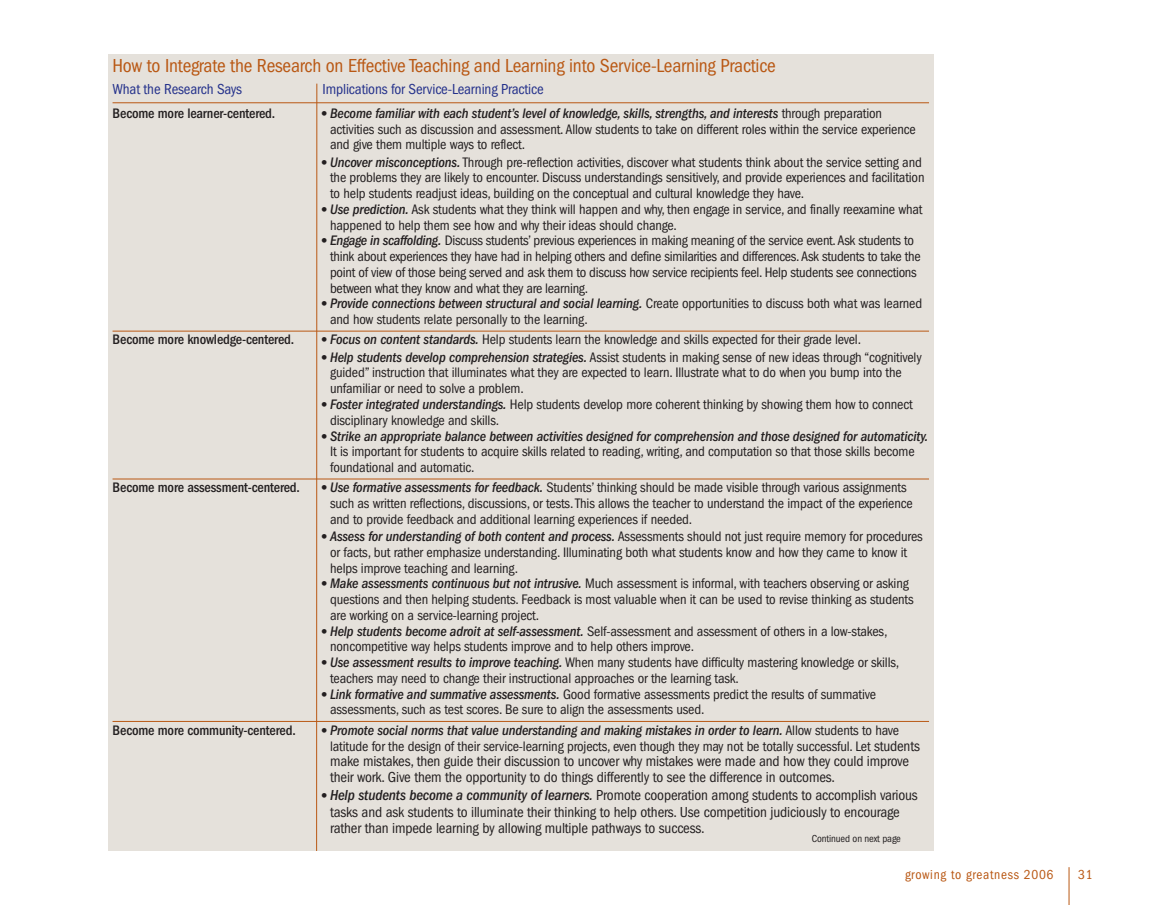
<style>
.page{position:relative;width:1175px;height:905px;background:#fff}
.page>*{position:absolute;margin:0;border:0;box-sizing:border-box;transform-origin:0 0}
.t1{font:condensed 19.5px "ITC Franklin Gothic Std";letter-spacing:-.01em;color:#b95814}
.t2{font:condensed 15px/16.5px "ITC Franklin Gothic Std";letter-spacing:-.01em;color:#231f20}
.t3{font:condensed 15px "ITC Franklin Gothic Std";letter-spacing:-.01em;color:#24318b}
.t4{font:condensed 14.25px/15.8px "ITC Franklin Gothic Std";letter-spacing:-.01em;color:#231f20}
.t5{font:500 condensed 14.25px "ITC Franklin Gothic Std";letter-spacing:-.01em;color:#231f20}
.t6{font:condensed 13.5px "ITC Franklin Gothic Std";letter-spacing:.05em;color:#b95814}
.t7{font:condensed 10.5px "ITC Franklin Gothic Std";letter-spacing:-.01em;color:#231f20}
.s1{font-family:"New Baskerville Std";font-weight:700;font-stretch:normal}
.s2{font-weight:500;font-style:italic}
.s3{font-size:15px}
.s4{font-family:"New Baskerville Std";font-weight:700;font-stretch:normal;font-size:14.25px}
.s5{font-weight:500;font-style:italic;font-size:14.25px}
</style>
<div class="page">
<hr style="left:1068px;top:867px;width:1px;height:37px;background:#b95814">
<div style="left:108px;top:54px;width:825px;height:796px;background:#e5e1db"></div>
<hr style="left:112px;top:102px;width:817px;height:1px;background:#b95814">
<hr style="left:112px;top:331px;width:817px;height:1px;background:#b95814">
<hr style="left:112px;top:478px;width:817px;height:1px;background:#b95814">
<hr style="left:112px;top:721px;width:817px;height:1px;background:#b95814">
<hr style="left:316px;top:84px;width:1px;height:766px;background:#b95814">
<p class="t1" style="left:112px;top:58px;width:664px">How to Integrate the Research on Effective Teaching and Learning into Service-Learning Practice</p>
<p class="t3" style="left:112px;top:84px;width:131px">What the Research Says</p>
<p class="t3" style="left:322px;top:84px;width:223px">Implications for Service-Learning Practice</p>
<p class="t5" style="left:112px;top:108px;width:164px">Become more learner-centered.</p>
<p class="t4" style="left:330px;top:107px;width:587px;text-indent:-8px"><span class="s1">•</span> <span class="s2">Become familiar with each student’s level of knowledge, skills, strengths, and interests</span> through preparation activities such as discussion and assessment. Allow students to take on different roles within the service experience and give them multiple ways to reflect.</p>
<p class="t4" style="left:330px;top:155px;width:596px;text-indent:-8px"><span class="s1">•</span> <span class="s2">Uncover misconceptions.</span> Through pre-reflection activities, discover what students think about the service setting and the problems they are likely to encounter. Discuss understandings sensitively, and provide experiences and facilitation to help students readjust ideas, building on the conceptual and cultural knowledge they have.</p>
<p class="t4" style="left:330px;top:203px;width:594px;text-indent:-8px"><span class="s1">•</span> <span class="s2">Use prediction.</span> Ask students what they think will happen and why, then engage in service, and finally reexamine what happened to help them see how and why their ideas should change.</p>
<p class="t4" style="left:330px;top:234px;width:592px;text-indent:-8px"><span class="s1">•</span> <span class="s2">Engage in scaffolding.</span> Discuss students’ previous experiences in making meaning of the service event.Ask students to think about experiences they have had in helping others and define similarities and differences.Ask students to take the point of view of those being served and ask them to discuss how service recipients feel. Help students see connections between what they know and what they are learning.</p>
<p class="t4" style="left:330px;top:297px;width:593px;text-indent:-8px"><span class="s1">•</span> <span class="s2">Provide connections between structural and social learning.</span> Create opportunities to discuss both what was learned and how students relate personally to the learning.</p>
<p class="t5" style="left:112px;top:334px;width:183px">Become more knowledge-centered.</p>
<p class="t4" style="left:322px;top:333px;width:540px"><span class="s1">•</span> <span class="s2">Focus on content standards.</span> Help students learn the knowledge and skills expected for their grade level.</p>
<p class="t4" style="left:330px;top:350px;width:593px;text-indent:-8px"><span class="s1">•</span> <span class="s2">Help students develop comprehension strategies.</span> Assist students in making sense of new ideas through “cognitively guided” instruction that illuminates what they are expected to learn. Illustrate what to do when you bump into the unfamiliar or need to solve a problem.</p>
<p class="t4" style="left:330px;top:398px;width:584px;text-indent:-8px"><span class="s1">•</span> <span class="s2">Foster integrated understandings.</span> Help students develop more coherent thinking by showing them how to connect disciplinary knowledge and skills.</p>
<p class="t4" style="left:330px;top:429px;width:599px;text-indent:-8px"><span class="s1">•</span> <span class="s2">Strike an appropriate balance between activities designed for comprehension and those designed for automaticity.<br></span>It is important for students to acquire skills related to reading, writing, and computation so that those skills become foundational and automatic.</p>
<p class="t5" style="left:112px;top:482px;width:189px">Become more assessment-centered.</p>
<p class="t4" style="left:330px;top:481px;width:584px;text-indent:-8px"><span class="s1">•</span> <span class="s2">Use formative assessments for feedback.</span> Students’ thinking should be made visible through various assignments such as written reflections, discussions, or tests. This allows the teacher to understand the impact of the experience and to provide feedback and additional learning experiences if needed.</p>
<p class="t4" style="left:330px;top:530px;width:594px;text-indent:-8px"><span class="s1">•</span> <span class="s2">Assess for understanding of both content and process.</span> Assessments should not just require memory for procedures or facts, but rather emphasize understanding. Illuminating both what students know and how they came to know it helps improve teaching and learning.</p>
<p class="t4" style="left:330px;top:577px;width:585px;text-indent:-8px"><span class="s1">•</span> <span class="s2">Make assessments continuous but not intrusive.</span> Much assessment is informal, with teachers observing or asking questions and then helping students. Feedback is most valuable when it can be used to revise thinking as students are working on a service-learning project.</p>
<p class="t4" style="left:330px;top:624px;width:559px;text-indent:-8px"><span class="s1">•</span> <span class="s2">Help students become adroit at self-assessment.</span> Self-assessment and assessment of others in a low-stakes, noncompetitive way helps students improve and to help others improve.</p>
<p class="t4" style="left:330px;top:656px;width:570px;text-indent:-8px"><span class="s1">•</span> <span class="s2">Use assessment results to improve teaching.</span> When many students have difficulty mastering knowledge or skills, teachers may need to change their instructional approaches or the learning task.</p>
<p class="t4" style="left:330px;top:687px;width:547px;text-indent:-8px"><span class="s1">•</span> <span class="s2">Link formative and summative assessments.</span> Good formative assessments predict the results of summative assessments, such as test scores. Be sure to align the assessments used.</p>
<p class="t5" style="left:112px;top:724px;width:185px">Become more community-centered.</p>
<p class="t4" style="left:330px;top:723px;width:591px;text-indent:-8px"><span class="s1">•</span> <span class="s2">Promote social norms that value understanding and making mistakes in order to learn.</span> Allow students to have latitude for the design of their service-learning projects, even though they may not be totally successful. Let <span class="s3">students</span></p>
<p class="t2" style="left:330px;top:755px;width:580px;line-height:15.8px">make mistakes, then guide their discussion to uncover why mistakes were made and how they could improve their work. Give them the opportunity to do things differently to see the difference in outcomes.</p>
<p class="t2" style="left:330px;top:788px;width:589px;text-indent:-8px"><span class="s4">•</span> <span class="s2">Help students become a community of learners</span><span class="s5">.</span> Promote cooperation among students to accomplish various tasks and ask students to illuminate their thinking to help others. Use competition judiciously to encourage rather than impede learning by allowing multiple pathways to success.</p>
<p class="t7" style="left:812px;top:834px;width:90px">Continued on next page</p>
<p class="t6" style="left:905px;top:869px;width:150px">growing to greatness 2006</p>
<p class="t6" style="left:1078px;top:869px;width:16px">31</p>
</div>
